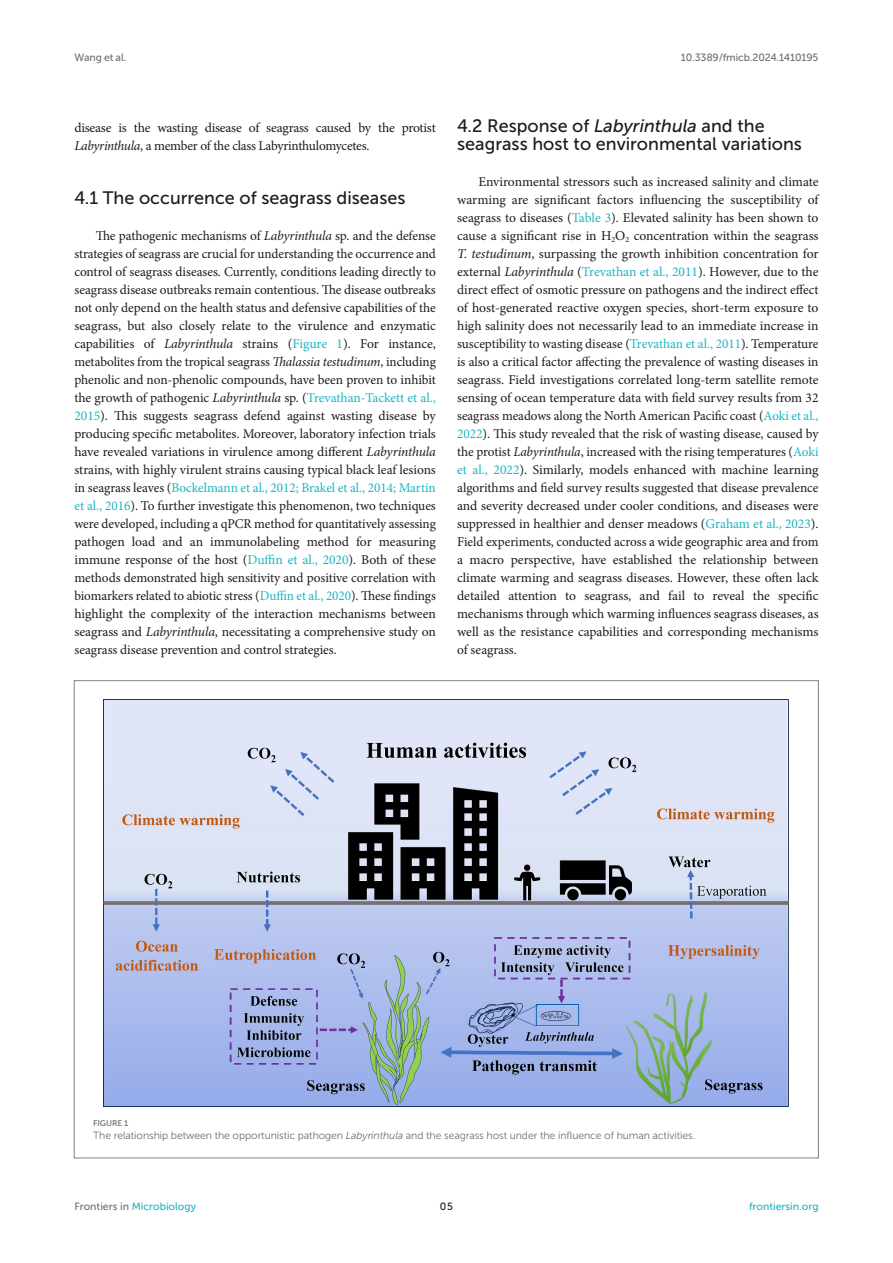
<style>
.page{position:relative;width:893px;height:1263px;background:#fff}
.page>*{position:absolute;margin:0;border:0;box-sizing:border-box;transform-origin:0 0}
.HEAD_2{font:18px/18px "Museo Sans 500";color:#1b1c1b}
.TEXT_FLUSH{font:13.5px/18px "Minion Pro";letter-spacing:-.005em;color:#1b1c1b;text-align:justify}
.TEXT{font:13.5px/18px "Minion Pro";letter-spacing:-.02em;color:#1b1c1b}
.FIG_LEG{font:10.5px "Museo Sans 300";letter-spacing:-.01em;color:#706f70}
.t1{font:10.5px "Museo Sans 500";color:#1db5c3}
.t2{font:10.5px "Museo Sans 500";letter-spacing:-.015em;color:#706f70}
.t3{font:10.5px "Museo Sans 500";color:#1b1c1b}
.FIG_HD{font:8.25px "Museo Sans 700";letter-spacing:-.01em;color:#7e7f7f}
.s1{font-style:italic}
.s2{color:#1db5c3}
.s3{color:#706f70}
</style>
<div class="page">
<img style="left:104px;top:700px;width:685px;height:407px">
<p class="t2" style="left:74px;top:51px;width:53px">Wang et al.</p>
<p class="t2" style="left:681px;top:51px;width:139px">10.3389/fmicb.2024.1410195</p>
<p class="TEXT" style="left:74px;top:119px;width:363px">disease is the wasting disease of seagrass caused by the protist<br><span class="s1">Labyrinthula</span>, a member of the class Labyrinthulomycetes.</p>
<p class="HEAD_2" style="left:74px;top:189px;width:333px">4.1 The occurrence of seagrass diseases</p>
<p class="TEXT_FLUSH" style="left:74px;top:227px;width:363px;text-indent:21px">The pathogenic mechanisms of <span class="s1">Labyrinthula</span> sp. and the defense strategies of seagrass are crucial for understanding the occurrence and control of seagrass diseases. Currently, conditions leading directly to seagrass disease outbreaks remain contentious. The disease outbreaks not only depend on the health status and defensive capabilities of the seagrass, but also closely relate to the virulence and enzymatic capabilities of <span class="s1">Labyrinthula</span> strains (<span class="s2">Figure 1</span>). For instance, metabolites from the tropical seagrass <span class="s1">Thalassia testudinum</span>, including phenolic and non-phenolic compounds, have been proven to inhibit the growth of pathogenic <span class="s1">Labyrinthula</span> sp. (<span class="s2">Trevathan-Tackett et al., 2015</span>). This suggests seagrass defend against wasting disease by producing specific metabolites. Moreover, laboratory infection trials have revealed variations in virulence among different <span class="s1">Labyrinthula </span>strains, with highly virulent strains causing typical black leaf lesions in seagrass leaves (<span class="s2">Bockelmann et al., 2012; Brakel et al., 2014; Martin et al., 2016</span>). To further investigate this phenomenon, two techniques were developed, including a qPCR method for quantitatively assessing pathogen load and an immunolabeling method for measuring immune response of the host (<span class="s2">Duffin et al., 2020</span>). Both of these methods demonstrated high sensitivity and positive correlation with biomarkers related to abiotic stress (<span class="s2">Duffin et al., 2020</span>). These findings highlight the complexity of the interaction mechanisms between seagrass and <span class="s1">Labyrinthula</span>, necessitating a comprehensive study on seagrass disease prevention and control strategies.</p>
<p class="HEAD_2" style="left:457px;top:117px;width:346px">4.2 Response of <span class="s1">Labyrinthula</span> and the seagrass host to environmental variations</p>
<p class="TEXT_FLUSH" style="left:457px;top:173px;width:363px;text-indent:21px">Environmental stressors such as increased salinity and climate warming are significant factors influencing the susceptibility of seagrass to diseases (<span class="s2">Table 3</span>). Elevated salinity has been shown to cause a significant rise in H<sub>2</sub>O<sub>2</sub> concentration within the seagrass <span class="s1">T. testudinum</span>, surpassing the growth inhibition concentration for external <span class="s1">Labyrinthula</span> (<span class="s2">Trevathan et al., 2011</span>). However, due to the direct effect of osmotic pressure on pathogens and the indirect effect of host-generated reactive oxygen species, short-term exposure to high salinity does not necessarily lead to an immediate increase in susceptibility to wasting disease (<span class="s2">Trevathan et al., 2011</span>). Temperature is also a critical factor affecting the prevalence of wasting diseases in seagrass. Field investigations correlated long-term satellite remote sensing of ocean temperature data with field survey results from 32 seagrass meadows along the North American Pacific coast (<span class="s2">Aoki et al., 2022</span>). This study revealed that the risk of wasting disease, caused by the protist <span class="s1">Labyrinthula</span>, increased with the rising temperatures (<span class="s2">Aoki et al., 2022</span>). Similarly, models enhanced with machine learning algorithms and field survey results suggested that disease prevalence and severity decreased under cooler conditions, and diseases were suppressed in healthier and denser meadows (<span class="s2">Graham et al., 2023</span>).<br>Field experiments, conducted across a wide geographic area and from a macro perspective, have established the relationship between climate warming and seagrass diseases. However, these often lack detailed attention to seagrass, and fail to reveal the specific mechanisms through which warming influences seagrass diseases, as well as the resistance capabilities and corresponding mechanisms of seagrass.</p>
<p class="FIG_HD" style="left:93px;top:1118px;width:37px">FIGURE 1</p>
<p class="FIG_LEG" style="left:93px;top:1130px;width:604px">The relationship between the opportunistic pathogen <span class="s1">Labyrinthula</span> and the seagrass host under the influence of human activities.</p>
<p class="t1" style="left:74px;top:1200px;width:123px"><span class="s3">Frontiers in</span> Microbiology</p>
<p class="t3" style="left:440px;top:1200px;width:14px">05</p>
<p class="t1" style="left:749px;top:1200px;width:71px">frontiersin.org</p>
</div>
